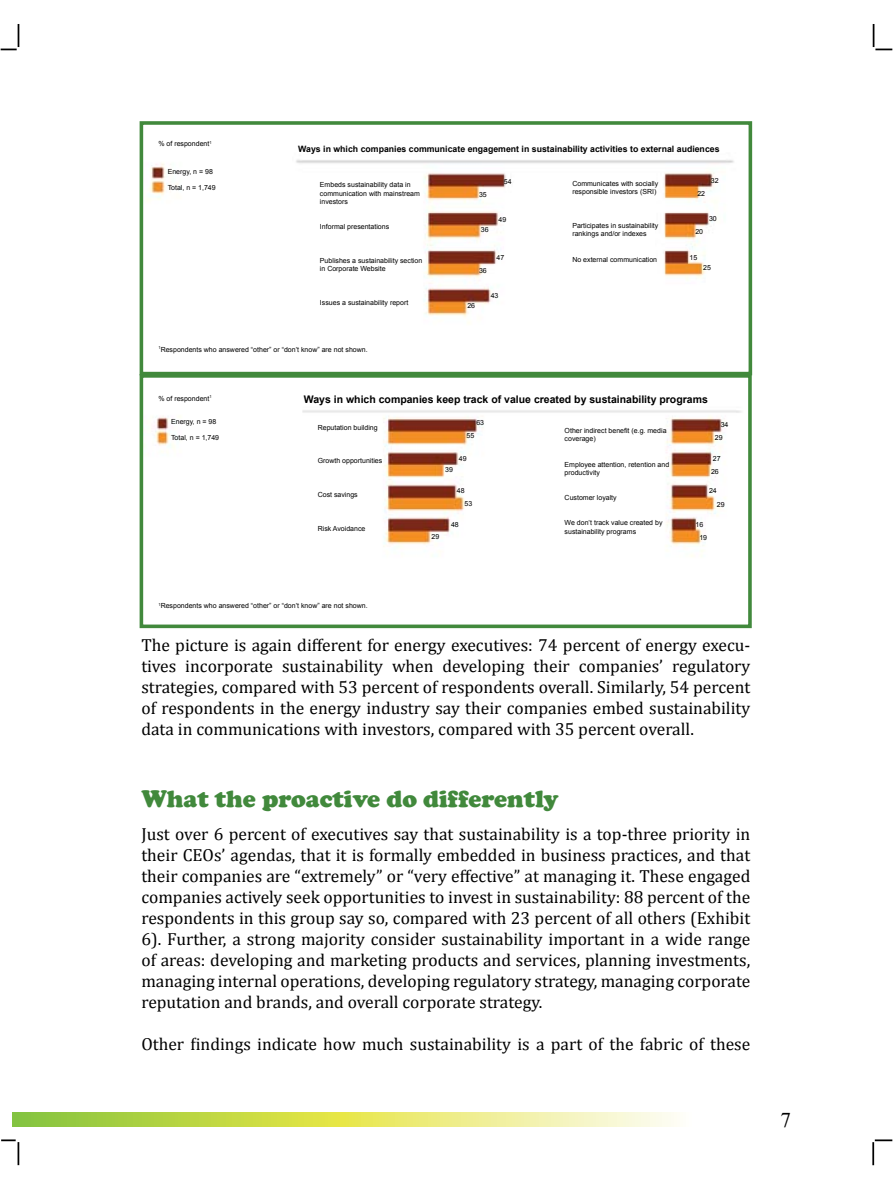
<style>
.page{position:relative;width:893px;height:1191px;background:#fff}
.page>*{position:absolute;margin:0;border:0;box-sizing:border-box;transform-origin:0 0}
.t1{font:900 24.5px "Cooper";color:#41893c}
.t2{font:21px "Times New Roman";color:#000}
.t3{font:17.5px/21px "Cambria";color:#000;text-align:justify}
.t4{font:700 10.5px "Arial";color:#000}
.t5{font:700 8.75px "Arial";color:#000}
.t6{font:7px/8.4px "Arial";color:#000}
</style>
<div class="page">
<hr style="left:872px;top:1142px;width:2px;height:23px;background:#000">
<svg style="left:873px;top:24px;width:19px;height:26px"></svg>
<svg style="left:0;top:24px;width:19px;height:26px"></svg>
<svg style="left:1px;top:1139px;width:18px;height:26px"></svg>
<svg style="left:875px;top:1139px;width:17px;height:2px"></svg>
<svg style="left:12px;top:1112px;width:665px;height:14px;background:#d3e272"></svg>
<img style="left:147px;top:159px;width:587px;height:164px">
<div style="left:140px;top:121px;width:612px;height:254px;border:4px solid #41893c"></div>
<img style="left:155px;top:410px;width:586px;height:147px">
<div style="left:140px;top:374px;width:612px;height:254px;border:4px solid #41893c"></div>
<p class="t6" style="left:158px;top:140px;width:55px">% of respondent<sup>1</sup></p>
<p class="t5" style="left:298px;top:143px;width:423px">Ways in which companies communicate engagement in sustainability activities to external audiences</p>
<p class="t6" style="left:168px;top:167px;width:47px">Energy, n = 98</p>
<p class="t6" style="left:168px;top:183px;width:50px">Total, n = 1,749</p>
<p class="t6" style="left:572px;top:179px;width:87px">Communicates with socially responsible investors (SRI)</p>
<p class="t6" style="left:572px;top:221px;width:87px">Participates in sustainability rankings and/or indexes</p>
<p class="t6" style="left:572px;top:255px;width:86px">No external communication</p>
<p class="t6" style="left:504px;top:177px;width:9px">54</p>
<p class="t6" style="left:320px;top:181px;width:101px">Embeds sustainability data in communication with mainstream investors</p>
<p class="t6" style="left:320px;top:223px;width:71px">Informal presentations</p>
<p class="t6" style="left:320px;top:256px;width:104px">Publishes a sustainability section in Corporate Website</p>
<p class="t6" style="left:320px;top:298px;width:90px">Issues a sustainability report</p>
<p class="t6" style="left:479px;top:190px;width:9px">35</p>
<p class="t6" style="left:498px;top:215px;width:9px">49</p>
<p class="t6" style="left:481px;top:225px;width:9px">36</p>
<p class="t6" style="left:497px;top:253px;width:9px">47</p>
<p class="t6" style="left:479px;top:266px;width:9px">36</p>
<p class="t6" style="left:491px;top:291px;width:9px">43</p>
<p class="t6" style="left:467px;top:302px;width:9px">26</p>
<p class="t6" style="left:158px;top:345px;width:211px"><sup>1</sup>Respondents who answered “other” or “don’t know” are not shown.</p>
<p class="t6" style="left:711px;top:176px;width:9px">32</p>
<p class="t6" style="left:697px;top:189px;width:9px">22</p>
<p class="t6" style="left:709px;top:214px;width:9px">30</p>
<p class="t6" style="left:695px;top:228px;width:9px">20</p>
<p class="t6" style="left:689px;top:253px;width:9px">15</p>
<p class="t6" style="left:703px;top:263px;width:9px">25</p>
<p class="t6" style="left:158px;top:394px;width:55px">% of respondent<sup>1</sup></p>
<p class="t6" style="left:171px;top:417px;width:47px">Energy, n = 98</p>
<p class="t6" style="left:171px;top:433px;width:50px">Total, n = 1,749</p>
<p class="t4" style="left:304px;top:393px;width:406px">Ways in which companies keep track of value created by sustainability programs</p>
<p class="t6" style="left:318px;top:423px;width:61px">Reputation building</p>
<p class="t6" style="left:318px;top:457px;width:66px">Growth opportunities</p>
<p class="t6" style="left:318px;top:490px;width:42px">Cost savings</p>
<p class="t6" style="left:318px;top:524px;width:49px">Risk Avoidance</p>
<p class="t6" style="left:476px;top:418px;width:9px">63</p>
<p class="t6" style="left:467px;top:431px;width:9px">55</p>
<p class="t6" style="left:459px;top:454px;width:9px">49</p>
<p class="t6" style="left:445px;top:465px;width:9px">39</p>
<p class="t6" style="left:457px;top:486px;width:9px">48</p>
<p class="t6" style="left:465px;top:499px;width:9px">53</p>
<p class="t6" style="left:432px;top:532px;width:9px">29</p>
<p class="t6" style="left:451px;top:520px;width:9px">48</p>
<p class="t6" style="left:565px;top:426px;width:103px">Other indirect benefit (e.g. media coverage)</p>
<p class="t6" style="left:565px;top:460px;width:106px">Employee attention, retention and productivity</p>
<p class="t6" style="left:565px;top:493px;width:54px">Customer loyalty</p>
<p class="t6" style="left:565px;top:519px;width:99px">We don’t track value created by sustainability programs</p>
<p class="t6" style="left:715px;top:417px;width:15px;line-height:13.7px;text-indent:6px">34<br>29</p>
<p class="t6" style="left:711px;top:452px;width:11px;line-height:13px">27<br>26</p>
<p class="t6" style="left:709px;top:486px;width:9px">24</p>
<p class="t6" style="left:717px;top:500px;width:9px">29</p>
<p class="t6" style="left:695px;top:518px;width:13px;line-height:12.8px;text-align:center">16<br>19</p>
<p class="t6" style="left:158px;top:602px;width:211px"><sup>1</sup>Respondents who answered “other” or “don’t know” are not shown.</p>
<p class="t3" style="left:141px;top:634px;width:610px">The picture is again different for energy executives: 74 percent of energy execu&shy;tives incorporate sustainability when developing their companies’ regulatory strategies, compared with 53 percent of respondents overall. Similarly, 54 percent of respondents in the energy industry say their companies embed sustainability data in communications with investors, compared with 35 percent overall.</p>
<h1 class="t1" style="left:141px;top:784px;width:419px">What the proactive do differently</h1>
<p class="t3" style="left:141px;top:823px;width:610px">Just over 6 percent of executives say that sustainability is a top-three priority in their CEOs’ agendas, that it is formally embedded in business practices, and that their companies are “extremely” or “very effective” at managing it. These engaged companies actively seek opportunities to invest in sustainability: 88 percent of the respondents in this group say so, compared with 23 percent of all others (Exhibit 6). Further, a strong majority consider sustainability important in a wide range of areas: developing and marketing products and services, planning investments, managing internal operations, developing regulatory strategy, managing corporate reputation and brands, and overall corporate strategy.</p>
<p class="t3" style="left:141px;top:1033px;width:610px">Other findings indicate how much sustainability is a part of the fabric of these</p>
<p class="t2" style="left:780px;top:1105px;width:12px">7</p>
</div>
